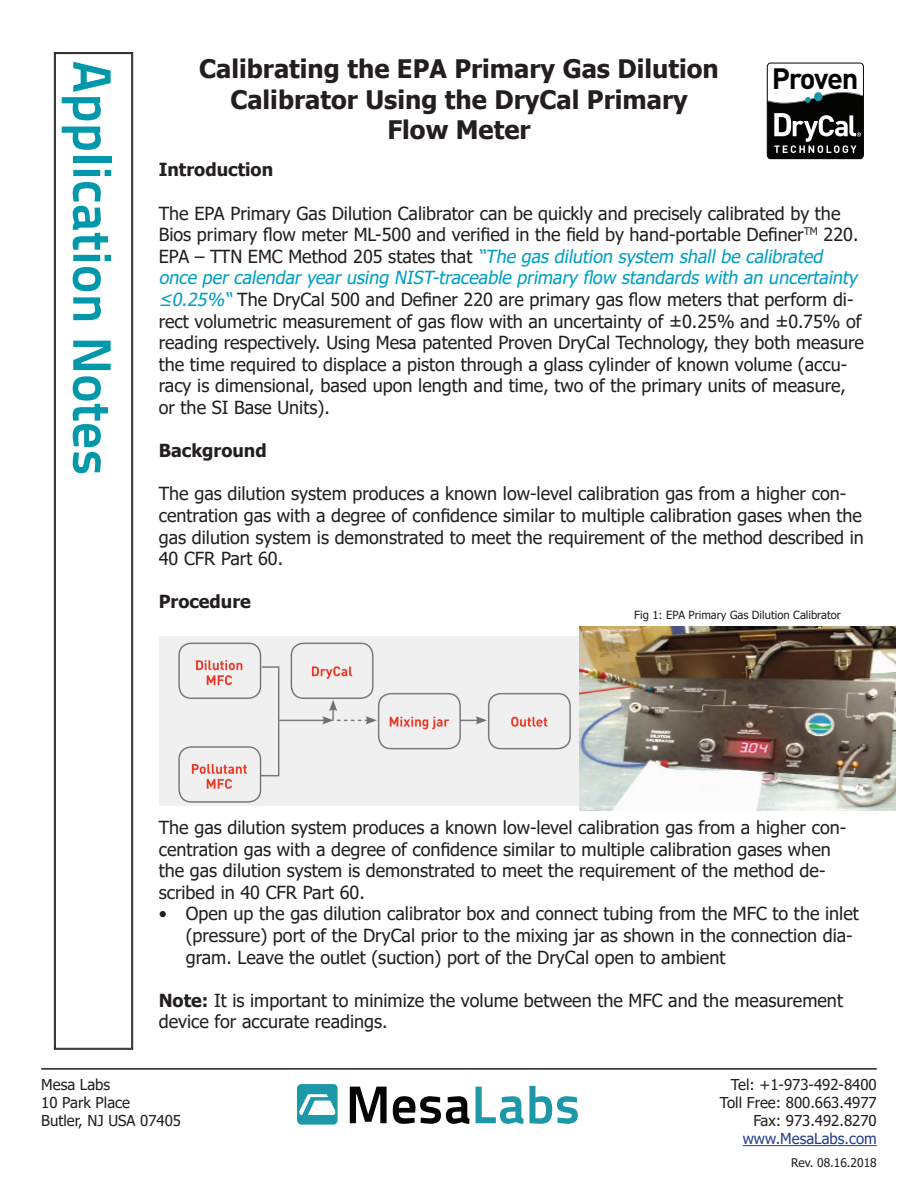
<style>
.page{position:relative;width:918px;height:1188px;background:#fff}
.page>*{position:absolute;margin:0;border:0;box-sizing:border-box;transform-origin:0 0}
.t1{font:700 54px "Titillium Text 22 L";color:#0098aa}
.t2{font:700 29.1px "DIN Pro";letter-spacing:-.055em;color:#040503}
.t3{font:700 25.5px "Tahoma";color:#231f20}
.t4{font:18px/21.6px "Tahoma";color:#231f20}
.t5{font:700 18px "Tahoma";color:#231f20}
.t6{font:15px "Tahoma";color:#231f20}
.t7{font:15px "Tahoma";color:#253f8e}
.t8{font:12px "Tahoma";color:#231f20}
.manual_fine_print{font:11.25px "Tahoma";color:#231f20}
.s1{font-style:italic;color:#009fc3}
.s2{font-weight:700}
</style>
<div class="page">
<svg style="left:767px;top:63px;width:97px;height:96px"></svg>
<img style="left:159px;top:637px;width:421px;height:169px">
<img style="left:580px;top:627px;width:316px;height:184px">
<hr style="left:41px;top:1068px;width:836px;height:2px;background:#231f20">
<hr style="left:743px;top:1145px;width:134px;height:1px;background:#253f8e">
<div style="left:297px;top:1084px;width:41px;height:41px;background:#1d98a9;border-radius:4px"></div>
<svg style="left:299px;top:1094px;width:36px;height:21px"></svg>
<svg style="left:350px;top:1087px;width:37px;height:36px"></svg>
<svg style="left:393px;top:1096px;width:76px;height:28px"></svg>
<svg style="left:476px;top:1086px;width:102px;height:38px"></svg>
<svg style="left:54px;top:52px;width:79px;height:998px"></svg>
<div style="left:55px;top:53px;width:77px;height:995px;border:1px solid #231f20"></div>
<p class="t1" style="left:134px;top:60px;width:417px;rotate:90deg">Application Notes</p>
<p class="t3" style="left:199px;top:51px;width:521px">Calibrating the EPA Primary Gas Dilution</p>
<p class="t3" style="left:230px;top:82px;width:459px">Calibrator Using the DryCal Primary</p>
<p class="t3" style="left:387px;top:112px;width:145px">Flow Meter</p>
<p class="t5" style="left:159px;top:157px;width:116px">Introduction</p>
<p class="t4" style="left:159px;top:203px;width:701px">The EPA Primary Gas Dilution Calibrator can be quickly and precisely calibrated by the<br>Bios primary flow meter ML-500 and verified in the field by hand-portable Definer<sup>TM</sup> 220.</p>
<p class="t4" style="left:159px;top:246px;width:707px">E PA – TT N E M C M e t h o d 2 0 5 s t a t e s t h a t <span class="s1">“The gasdilution system shallbe calibrated once percalendaryearusing NIST-traceable primary flow standardswith an uncertainty ≤0.25%“</span>The DryCal 500 and Definer 220 are primary gas flow meters that perform di&shy;rect volumetric measurement of gas flow with an uncertainty of ±0.25% and ±0.75% of reading respectively. Using Mesa patented Proven DryCal Technology, they both measure the time required to displace a piston through a glass cylinder of known volume (accu&shy;racy is dimensional, based upon length and time, two of the primary units of measure, or the SI Base Units).</p>
<p class="t5" style="left:159px;top:438px;width:110px">Background</p>
<p class="t4" style="left:159px;top:484px;width:707px">The gas dilution system produces a known low-level calibration gas from a higher con&shy;centration gas with a degree of confidence similar to multiple calibration gases when the gas dilution system is demonstrated to meet the requirement of the method described in 40 CFR Part 60.</p>
<p class="t5" style="left:159px;top:589px;width:94px">Procedure</p>
<p class="t2" style="left:772px;top:58px;width:88px">Proven</p>
<p class="manual_fine_print" style="left:634px;top:607px;width:208px">Fig 1: EPA Primary Gas Dilution Calibrator</p>
<p class="t4" style="left:159px;top:818px;width:689px">The gas dilution system produces a known low-level calibration gas from a higher con&shy;centration gas with a degree of confidence similar to multiple calibration gases when the gas dilution system is demonstrated to meet the requirement of the method de&shy;scribed in 40 CFR Part 60.</p>
<p class="t4" style="left:186px;top:904px;width:675px;text-indent:-27px">• Open up the gas dilution calibrator box and connect tubing from the MFC to the inlet (pressure) port of the DryCal prior to the mixing jar as shown in the connection dia&shy;gram. Leave the outlet (suction) port of the DryCal open to ambient</p>
<p class="t4" style="left:159px;top:991px;width:686px"><span class="s2">Note:</span> It is important to minimize the volume between the MFC and the measurement device for accurate readings.</p>
<p class="t6" style="left:41px;top:1075px;width:71px">Mesa Labs</p>
<p class="t6" style="left:41px;top:1093px;width:90px">10 Park Place</p>
<p class="t6" style="left:41px;top:1111px;width:141px">Butler, NJ USA 07405</p>
<p class="t6" style="left:731px;top:1075px;width:147px">Tel: +1-973-492-8400</p>
<p class="t6" style="left:720px;top:1093px;width:158px">Toll Free: 800.663.4977</p>
<p class="t6" style="left:753px;top:1111px;width:125px">Fax: 973.492.8270</p>
<p class="t7" style="left:743px;top:1129px;width:136px">www.MesaLabs.com</p>
<p class="t8" style="left:791px;top:1155px;width:87px">Rev. 08.16.2018</p>
</div>
